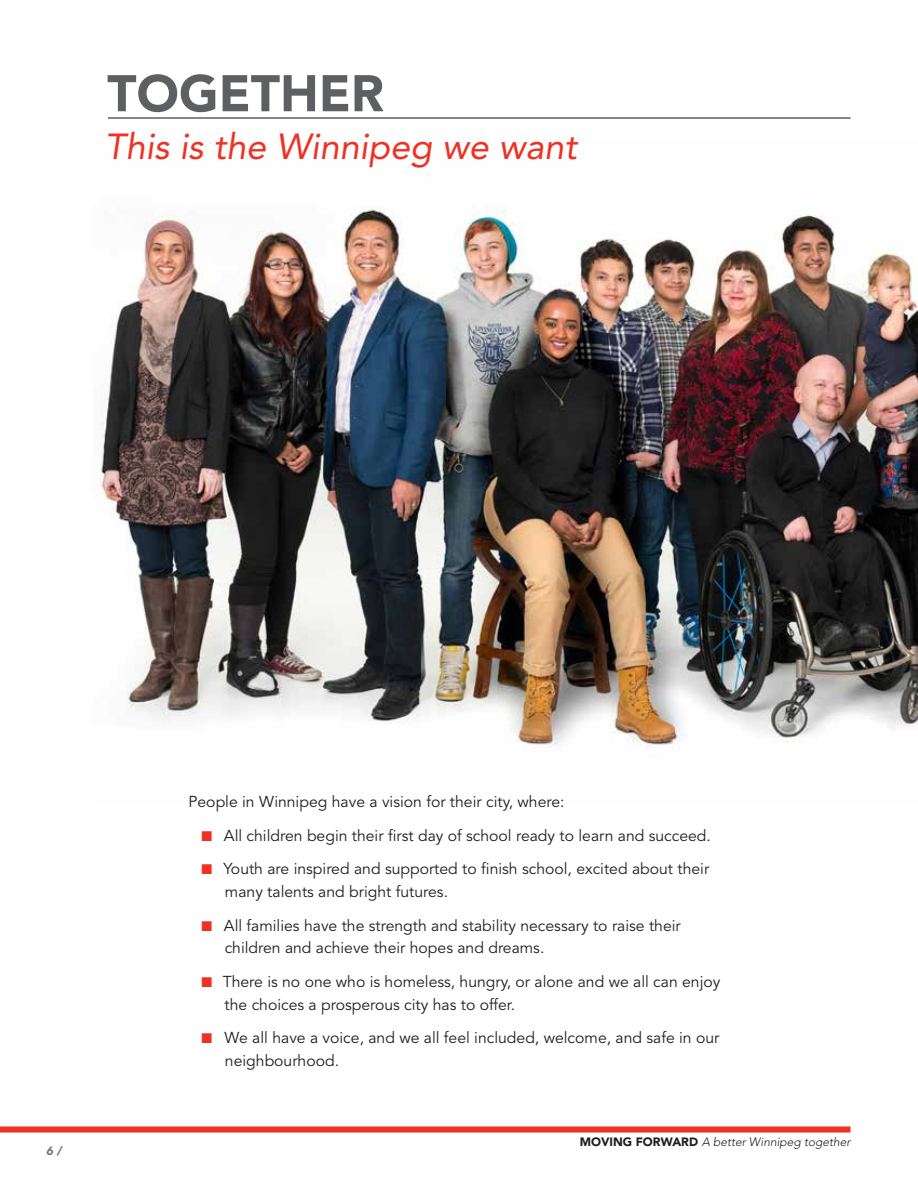
<style>
.page{position:relative;width:918px;height:1188px;background:#fff}
.page>*{position:absolute;margin:0;border:0;box-sizing:border-box;transform-origin:0 0}
.t1{font:900 51px "Avenir";color:#5e5f62}
.t2{font:italic 36px "Avenir";color:#ee3123}
.t3{font:15.75px/33.8px "Avenir";color:#221e1f}
.t4{font:italic 300 12px "Avenir";color:#221e1f}
.t5{font:italic 900 12px "Avenir";color:#757679}
.s1{font-weight:900;font-style:normal}
</style>
<div class="page">
<img style="left:94px;top:206px;width:824px;height:540px">
<div style="left:0;top:1126px;width:850px;height:6px;background:#ee3123"></div>
<hr style="left:108px;top:117px;width:742px;height:2px;background:#5e5f62">
<h1 class="t1" style="left:107px;top:63px;width:278px">TOGETHER</h1>
<h2 class="t2" style="left:105px;top:126px;width:474px">This is the Winnipeg we want</h2>
<p class="t5" style="left:46px;top:1144px;width:17px">6 /</p>
<p class="t3" style="left:223px;top:785px;width:489px;text-indent:-35px">People in Winnipeg have a vision for their city, where:<br>All children begin their first day of school ready to learn and succeed.<br>Youth are inspired and supported to finish school, excited about their</p>
<p class="t3" style="left:224px;top:875px;width:458px">many talents and bright futures.<br>All families have the strength and stability necessary to raise their</p>
<p class="t3" style="left:223px;top:931px;width:499px">children and achieve their hopes and dreams.<br>There is no one who is homeless, hungry, or alone and we all can enjoy</p>
<p class="t3" style="left:225px;top:988px;width:496px">the choices a prosperous city has to offer.<br>We all have a voice, and we all feel included, welcome, and safe in our</p>
<p class="t3" style="left:225px;top:1044px;width:116px">neighbourhood.</p>
<p class="t4" style="left:580px;top:1135px;width:272px"><span class="s1">MOVING FORWARD</span> A better Winnipeg together</p>
</div>
